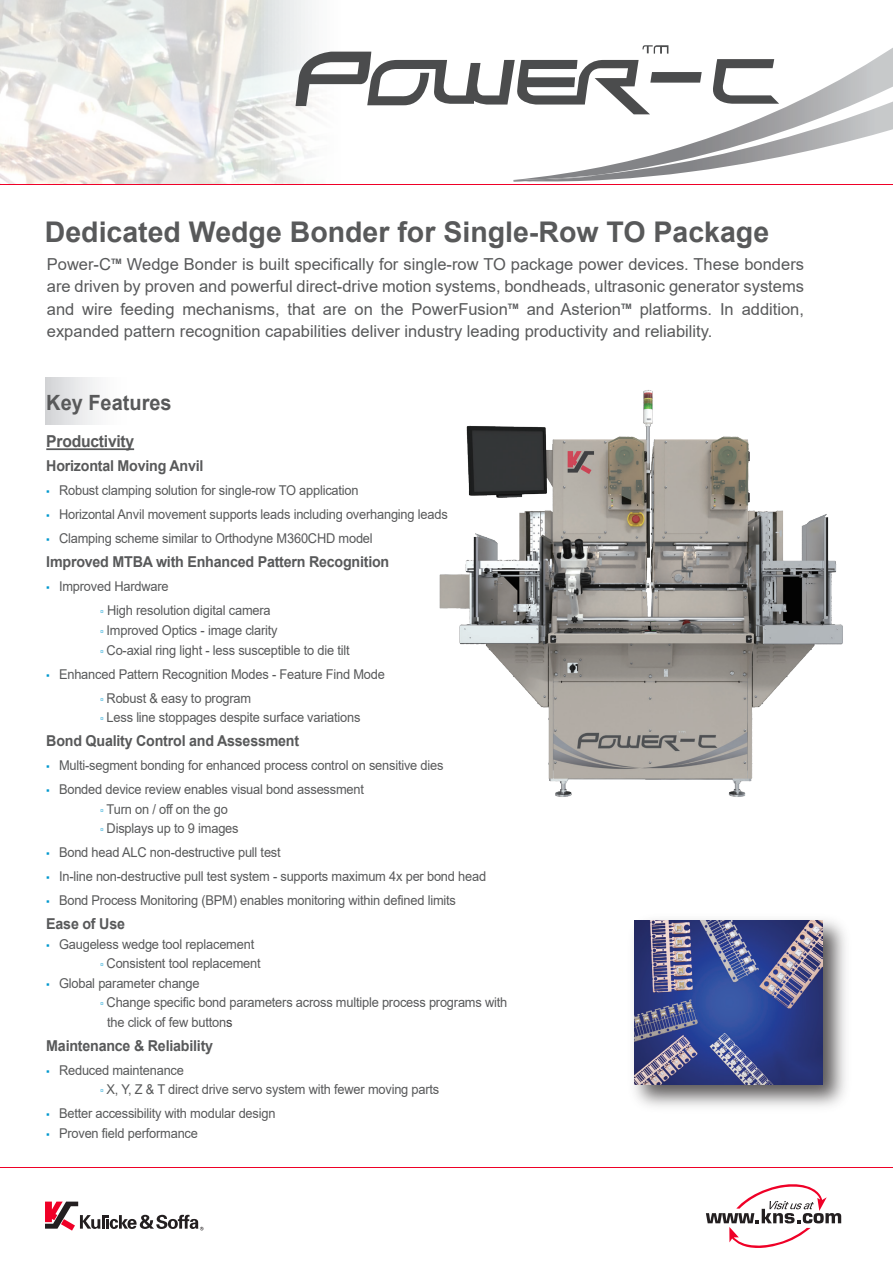
<style>
.page{position:relative;width:893px;height:1263px;background:#fff}
.page>*{position:absolute;margin:0;border:0;box-sizing:border-box;transform-origin:0 0}
.t1{font:700 28.5px "Arial";color:#58595a}
.t2{font:700 21px "Arial";color:#58595a;scale:.95 1}
.t3{font:16.5px/22.5px "Arial";color:#58595a;text-align:justify}
.t4{font:700 16.5px "Arial";letter-spacing:-.015em;color:#58595a;scale:.95 1}
.t5{font:700 15px "Arial";letter-spacing:-.015em;color:#58595a;scale:.95 1}
.t6{font:13.5px/19.5px "Arial";letter-spacing:-.015em;color:#58595a;scale:.95 1}
.s1{font-size:10.5px;color:#0098ce}
.s2{color:#3e3e3f}
</style>
<div class="page">
<img style="left:0;top:0;width:312px;height:184px">
<hr style="left:0;top:1167px;width:893px;height:1px;background:#ef0027">
<svg style="left:296px;top:45px;width:597px;height:137px"></svg>
<div style="left:45px;top:377px;width:138px;height:47px;background:linear-gradient(to right,#dfdfe1,#fff)"></div>
<hr style="left:46px;top:448px;width:88px;height:2px;background:#58595a">
<img style="left:634px;top:920px;width:212px;height:187px">
<img style="left:634px;top:920px;width:189px;height:164px">
<img style="left:440px;top:390px;width:403px;height:407px">
<svg style="left:706px;top:1184px;width:135px;height:64px"></svg>
<svg style="left:45px;top:1201px;width:55px;height:29px"></svg>
<hr style="left:102px;top:1215px;width:3px;height:14px;background:#231f20">
<svg style="left:106px;top:1215px;width:98px;height:15px"></svg>
<hr style="left:0;top:184px;width:893px;height:1px;background:#ef0027">
<h1 class="t1" style="left:45px;top:212px;width:726px">Dedicated Wedge Bonder for Single-Row TO Package</h1>
<p class="t3" style="left:47px;top:253px;width:759px">Power-C<sup>TM</sup> Wedge Bonder is built specifically for single-row TO package power devices. These bonders are driven by proven and powerful direct-drive motion systems, bondheads, ultrasonic generator systems and wire feeding mechanisms, that are on the PowerFusion<sup>TM</sup> and Asterion<sup>TM</sup> platforms. In addition, expanded pattern recognition capabilities deliver industry leading productivity and reliability.</p>
<h2 class="t2" style="left:46px;top:388px;width:133px">Key Features</h2>
<p class="t4" style="left:46px;top:430px;width:94px">Productivity</p>
<p class="t5" style="left:46px;top:456px;width:167px">Horizontal Moving Anvil</p>
<p class="t6" style="left:46px;top:481px;width:330px"><span class="s1">▪</span> Robust clamping solution for single-row TO application</p>
<p class="t6" style="left:46px;top:505px;width:424px"><span class="s1">▪</span> Horizontal Anvil movement supports leads including overhanging leads</p>
<p class="t6" style="left:46px;top:529px;width:345px"><span class="s1">▪</span> Clamping scheme similar to Orthodyne M360CHD model</p>
<p class="t5" style="left:46px;top:552px;width:363px">Improved MTBA with Enhanced Pattern Recognition</p>
<p class="t6" style="left:100px;top:575px;width:181px;line-height:24px;text-indent:-54px"><span class="s1">▪</span> Improved Hardware<br><span class="s1">▫</span> High resolution digital camera</p>
<p class="t6" style="left:100px;top:620px;width:264px"><span class="s1">▫</span> Improved Optics - image clarity<br><span class="s1">▫</span> Co-axial ring light - less susceptible to die tilt</p>
<p class="t6" style="left:100px;top:662px;width:301px;line-height:24px;text-indent:-54px"><span class="s1">▪</span> Enhanced Pattern Recognition Modes - Feature Find Mode <span class="s1">▫</span> Robust &amp; easy to program</p>
<p class="t6" style="left:100px;top:707px;width:275px"><span class="s1">▫</span> Less line stoppages despite surface variations</p>
<p class="t5" style="left:46px;top:730px;width:268px">Bond Quality Control and Assessment</p>
<p class="t6" style="left:46px;top:755px;width:420px"><span class="s1">▪</span> Multi-segment bonding for enhanced process control on sensitive dies</p>
<p class="t6" style="left:100px;top:779px;width:279px;text-indent:-54px"><span class="s1">▪</span> Bonded device review enables visual bond assessment <span class="s1">▫</span> Turn on / off on the go<br><span class="s1">▫</span> Displays up to 9 images</p>
<p class="t6" style="left:46px;top:842px;width:248px"><span class="s1">▪</span> Bond head ALC non-destructive pull test</p>
<p class="t6" style="left:46px;top:866px;width:465px"><span class="s1">▪</span> In-line non-destructive pull test system - supports maximum 4x per bond head</p>
<p class="t6" style="left:46px;top:890px;width:433px"><span class="s1">▪</span> Bond Process Monitoring (BPM) enables monitoring within defined limits</p>
<p class="t5" style="left:46px;top:913px;width:84px">Ease of Use</p>
<p class="t6" style="left:100px;top:934px;width:170px;text-indent:-54px"><span class="s1">▪</span> Gaugeless wedge tool replacement <span class="s1">▫</span> Consistent tool replacement</p>
<p class="t6" style="left:46px;top:973px;width:163px"><span class="s1">▪</span> Global parameter change</p>
<p class="t6" style="left:100px;top:992px;width:430px"><span class="s1">▫</span> Change specific bond parameters across multiple process programs with</p>
<p class="t6" style="left:107px;top:1012px;width:134px">the click of few button<span class="s2">s</span></p>
<p class="t5" style="left:46px;top:1035px;width:177px">Maintenance &amp; Reliability</p>
<p class="t6" style="left:100px;top:1060px;width:358px;text-indent:-54px"><span class="s1">▪</span> Reduced maintenance<br><span class="s1">▫</span> X, Y, Z &amp; T direct drive servo system with fewer moving parts</p>
<p class="t6" style="left:46px;top:1103px;width:243px"><span class="s1">▪</span> Better accessibility with modular design</p>
<p class="t6" style="left:46px;top:1123px;width:161px"><span class="s1">▪</span> Proven field performance</p>
</div>
